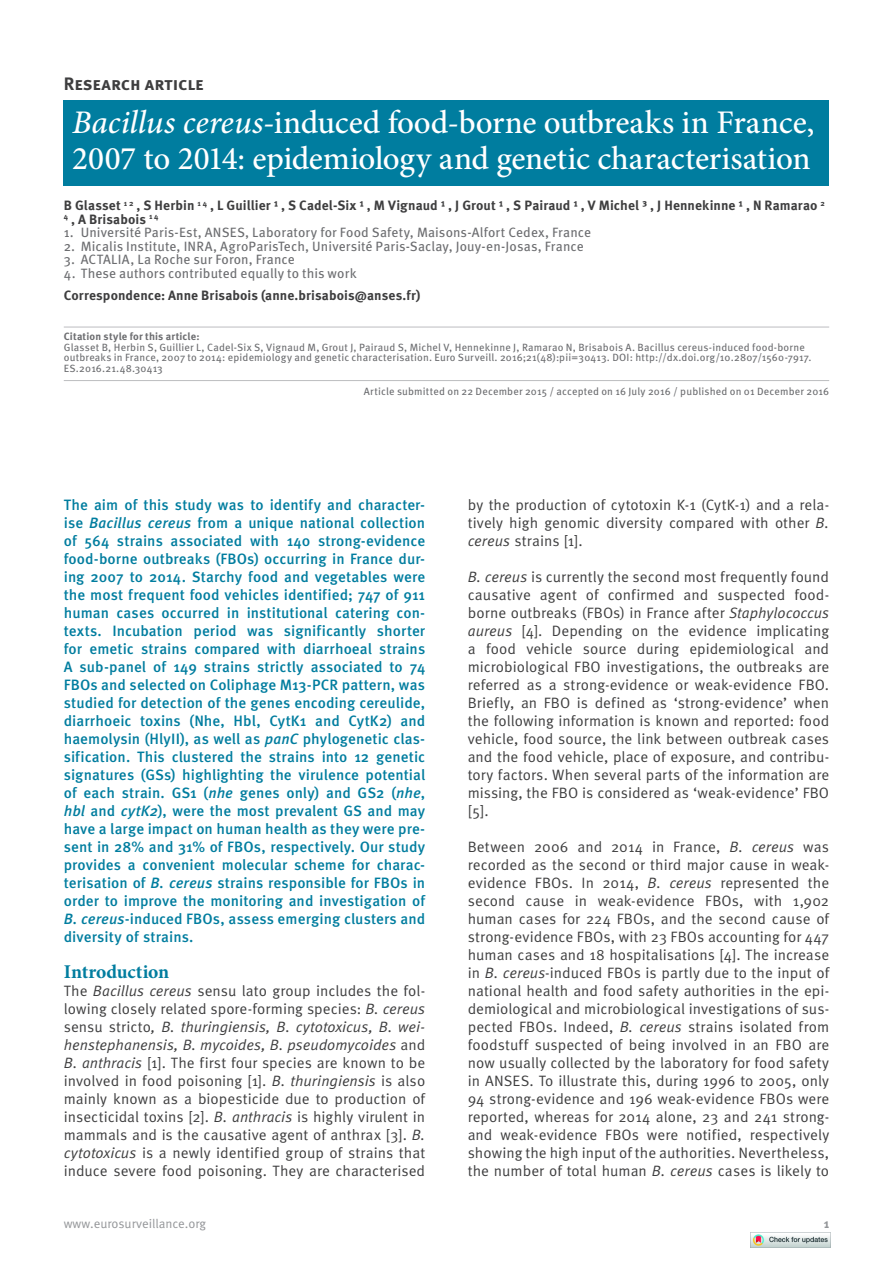
<style>
.page{position:relative;width:893px;height:1263px;background:#fff}
.page>*{position:absolute;margin:0;border:0;box-sizing:border-box;transform-origin:0 0}
.t1{font:500 33px/36px "Minion Pro";letter-spacing:-.01em;color:#fff}
.t2{font:700 19.5px "Minion Pro";letter-spacing:-.005em;color:#007d9f}
.t3{font:700 18px "Meta Pro";color:#3e3e3f}
.t4{font:15px/18px "Meta Pro";color:#3e3e3f;text-align:justify}
.t5{font:500 15px/18px "Meta Pro";letter-spacing:.005em;color:#007d9f;text-align:justify}
.t6{font:13.5px "Meta Pro";letter-spacing:.01em;color:#6c6d70}
.t7{font:700 13.5px/13.5px "Meta Pro";letter-spacing:.005em;color:#3e3e3f}
.t8{font:12.75px "Meta Pro";color:#939598}
.t9{font:700 12.75px "Meta Pro";color:#939598}
.t10{font:10.5px/10.5px "Meta Pro";letter-spacing:.015em;color:#6c6d70}
.t11{font:700 10.5px "Meta Pro";letter-spacing:.015em;color:#6c6d70}
.s1{font-style:italic}
</style>
<div class="page">
<hr style="left:64px;top:327px;width:765px;height:1px;background:#bcbdc0">
<hr style="left:64px;top:380px;width:765px;height:1px;background:#bcbdc0">
<div style="left:64px;top:100px;width:765px;height:86px;background:#007d9f"></div>
<img style="left:750px;top:1232px;width:80px;height:16px">
<p class="t3" style="left:64px;top:72px;width:141px">Research article</p>
<h1 class="t1" style="left:72px;top:104px;width:744px"><span class="s1">Bacillus cereus</span>-induced food-borne outbreaks in France,<br>2007 to 2014: epidemiology and genetic characterisation</h1>
<p class="t7" style="left:64px;top:199px;width:763px">B Glasset <sup>1</sup> <sup>2</sup> , S Herbin <sup>1</sup> <sup>4</sup> , L Guillier ¹ , S Cadel-Six ¹ , M Vignaud ¹ , J Grout ¹ , S Pairaud ¹ , V Michel ³ , J Hennekinne ¹ , N Ramarao <sup>2<br>4</sup> , A Brisabois <sup>1</sup> <sup>4</sup></p>
<p class="t6" style="left:64px;top:224px;width:529px">1. Université Paris-Est, ANSES, Laboratory for Food Safety, Maisons-Alfort Cedex, France</p>
<p class="t6" style="left:64px;top:238px;width:521px">2. Micalis Institute, INRA, AgroParisTech, Université Paris-Saclay, Jouy-en-Josas, France</p>
<p class="t6" style="left:64px;top:251px;width:233px">3. ACTALIA, La Roche sur Foron, France</p>
<p class="t6" style="left:64px;top:265px;width:294px">4. These authors contributed equally to this work</p>
<p class="t7" style="left:64px;top:289px;width:358px">Correspondence: Anne Brisabois (anne.brisabois@anses.fr)</p>
<p class="t11" style="left:64px;top:330px;width:137px">Citation style for this article:</p>
<p class="t10" style="left:64px;top:342px;width:749px">Glasset B, Herbin S, Guillier L, Cadel-Six S, Vignaud M, Grout J, Pairaud S, Michel V, Hennekinne J, Ramarao N, Brisabois A. Bacillus cereus-induced food-borne outbreaks in France, 2007 to 2014: epidemiology and genetic characterisation. Euro Surveill. 2016;21(48):pii=30413. DOI: http://dx.doi.org/10.2807/1560-7917.<br>ES.2016.21.48.30413</p>
<p class="t10" style="left:364px;top:386px;width:467px">Article submitted on 22 December 2015 / accepted on 16 July 2016 / published on 01 December 2016</p>
<p class="t5" style="left:64px;top:496px;width:363px">The aim of this study was to identify and character&shy;ise <span class="s1">Bacillus cereus</span> from a unique national collection of 564 strains associated with 140 strong-evidence food-borne outbreaks (FBOs) occurring in France dur&shy;ing 2007 to 2014. Starchy food and vegetables were the most frequent food vehicles identified; 747 of 911 human cases occurred in institutional catering con&shy;texts. Incubation period was significantly shorter for emetic strains compared with diarrhoeal strains A sub-panel of 149 strains strictly associated to 74<br>FBOs and selected on Coliphage M13-PCR pattern, was studied for detection of the genes encoding cereulide, diarrhoeic toxins (Nhe, Hbl, CytK1 and CytK2) and haemolysin (HlyII), as well as <span class="s1">panC</span> phylogenetic clas&shy;sification. This clustered the strains into 12 genetic signatures (GSs) highlighting the virulence potential of each strain. GS1 (<span class="s1">nhe</span> genes only) and GS2 (<span class="s1">nhe</span>, <span class="s1">hbl</span> and <span class="s1">cytK2</span>), were the most prevalent GS and may have a large impact on human health as they were pre&shy;sent in 28% and 31% of FBOs, respectively. Our study provides a convenient molecular scheme for charac&shy;terisation of <span class="s1">B. cereus</span> strains responsible for FBOs in order to improve the monitoring and investigation of <span class="s1">B. cereus</span>-induced FBOs, assess emerging clusters and diversity of strains.</p>
<h2 class="t2" style="left:64px;top:958px;width:107px">Introduction</h2>
<p class="t4" style="left:64px;top:982px;width:363px">The <span class="s1">Bacillus cereus</span> sensu lato group includes the fol&shy;lowing closely related spore-forming species: <span class="s1">B. cereus </span>sensu stricto<span class="s1">, B. thuringiensis, B. cytotoxicus, B. wei&shy;henstephanensis, B. mycoides, B. pseudomycoides</span> and <span class="s1">B. anthracis</span> [1]. The first four species are known to be involved in food poisoning [1]. <span class="s1">B. thuringiensis</span> is also mainly known as a biopesticide due to production of insecticidal toxins [2]. <span class="s1">B. anthracis</span> is highly virulent in mammals and is the causative agent of anthrax [3]. <span class="s1">B. cytotoxicus</span> is a newly identified group of strains that induce severe food poisoning. They are characterised</p>
<p class="t4" style="left:468px;top:496px;width:363px">by the production of cytotoxin K-1 (CytK-1) and a rela&shy;tively high genomic diversity compared with other <span class="s1">B. cereus</span> strains [1].</p>
<p class="t4" style="left:468px;top:568px;width:363px"><span class="s1">B. cereus</span> is currently the second most frequently found causative agent of confirmed and suspected food&shy;borne outbreaks (FBOs) in France after <span class="s1">Staphylococcus aureus</span> [4]. Depending on the evidence implicating a food vehicle source during epidemiological and microbiological FBO investigations, the outbreaks are referred as a strong-evidence or weak-evidence FBO.<br>Briefly, an FBO is defined as ‘strong-evidence’ when the following information is known and reported: food vehicle, food source, the link between outbreak cases and the food vehicle, place of exposure, and contribu&shy;tory factors. When several parts of the information are missing, the FBO is considered as ‘weak-evidence’ FBO [5].</p>
<p class="t4" style="left:468px;top:838px;width:363px">Between 2006 and 2014 in France, <span class="s1">B. cereus</span> was recorded as the second or third major cause in weak&shy;evidence FBOs. In 2014, <span class="s1">B. cereus</span> represented the second cause in weak-evidence FBOs, with 1,902 human cases for 224 FBOs, and the second cause of strong-evidence FBOs, with 23 FBOs accounting for 447 human cases and 18 hospitalisations [4]. The increase in <span class="s1">B. cereus</span>-induced FBOs is partly due to the input of national health and food safety authorities in the epi&shy;demiological and microbiological investigations of sus&shy;pected FBOs. Indeed, <span class="s1">B. cereus</span> strains isolated from foodstuff suspected of being involved in an FBO are now usually collected by the laboratory for food safety in ANSES. To illustrate this, during 1996 to 2005, only 94 strong-evidence and 196 weak-evidence FBOs were reported, whereas for 2014 alone, 23 and 241 strong&shy;and weak-evidence FBOs were notified, respectively showing the high input of the authorities. Nevertheless, the number of total human <span class="s1">B. cereus</span> cases is likely to</p>
<p class="t8" style="left:64px;top:1215px;width:144px">www.eurosurveillance.org</p>
<p class="t9" style="left:824px;top:1215px;width:7px">1</p>
</div>
